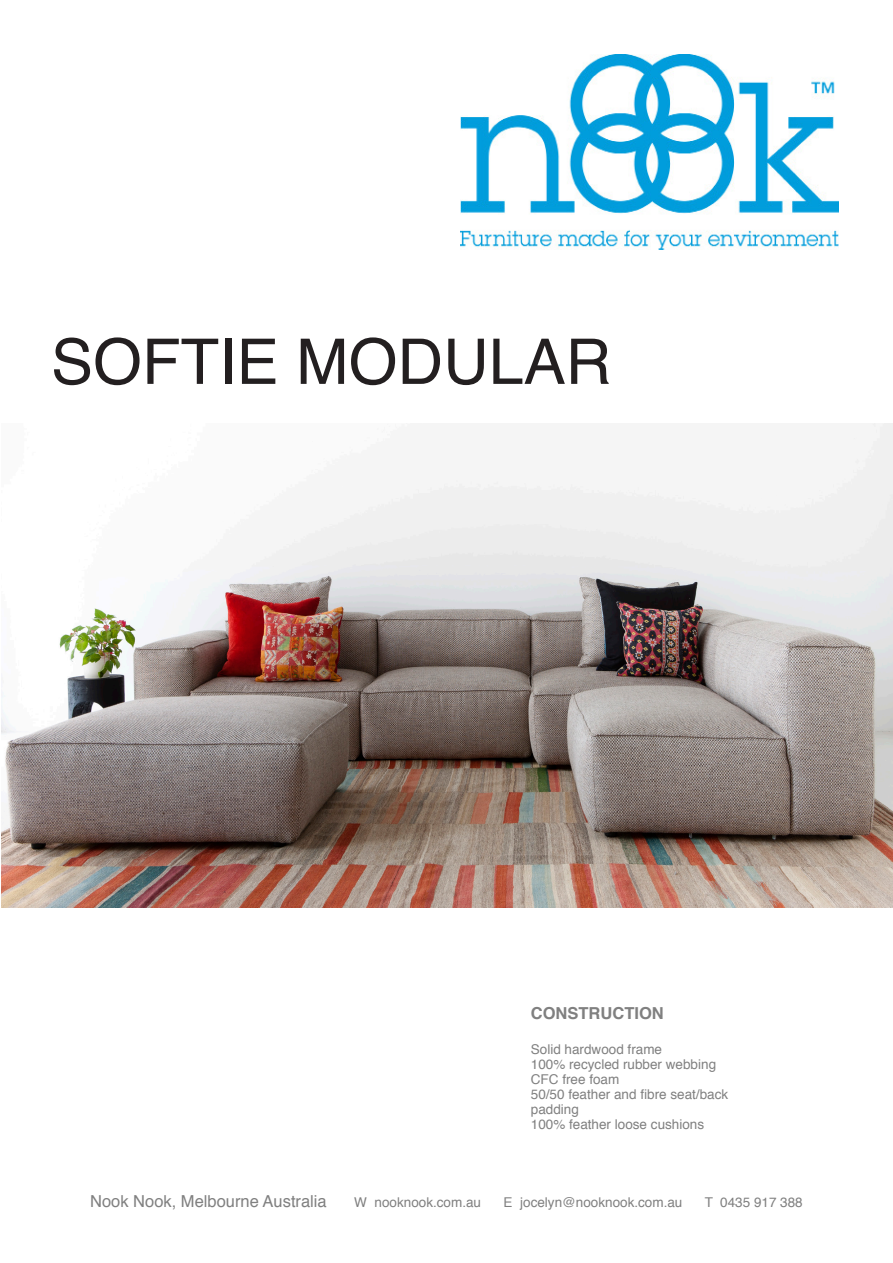
<style>
.page{position:relative;width:893px;height:1263px;background:#fff}
.page>*{position:absolute;margin:0;border:0;box-sizing:border-box;transform-origin:0 0}
.t1{font:63px "Helvetica";color:#231f20}
.t2{font:16.5px "Helvetica";color:#808080}
.t3{font:700 16.5px "Helvetica";color:#808080}
.t4{font:13.5px "Helvetica";color:#808080}
</style>
<div class="page">
<img style="left:461px;top:54px;width:378px;height:195px">
<img style="left:1px;top:423px;width:892px;height:485px">
<p class="t1" style="left:51px;top:313px;width:562px">SOFTIE MODULAR</p>
<p class="t3" style="left:531px;top:1000px;width:134px">CONSTRUCTION</p>
<p class="t4" style="left:531px;top:1039px;width:133px">Solid hardwood frame</p>
<p class="t4" style="left:531px;top:1054px;width:187px">100% recycled rubber webbing</p>
<p class="t4" style="left:531px;top:1069px;width:90px">CFC free foam</p>
<p class="t4" style="left:531px;top:1084px;width:199px">50/50 feather and fibre seat/back</p>
<p class="t4" style="left:531px;top:1099px;width:50px">padding</p>
<p class="t4" style="left:531px;top:1114px;width:175px">100% feather loose cushions</p>
<p class="t2" style="left:90px;top:1188px;width:238px">Nook Nook, Melbourne Australia</p>
<p class="t4" style="left:354px;top:1192px;width:128px">W nooknook.com.au</p>
<p class="t4" style="left:504px;top:1192px;width:180px">E jocelyn@nooknook.com.au</p>
<p class="t4" style="left:705px;top:1192px;width:100px">T 0435 917 388</p>
</div>
